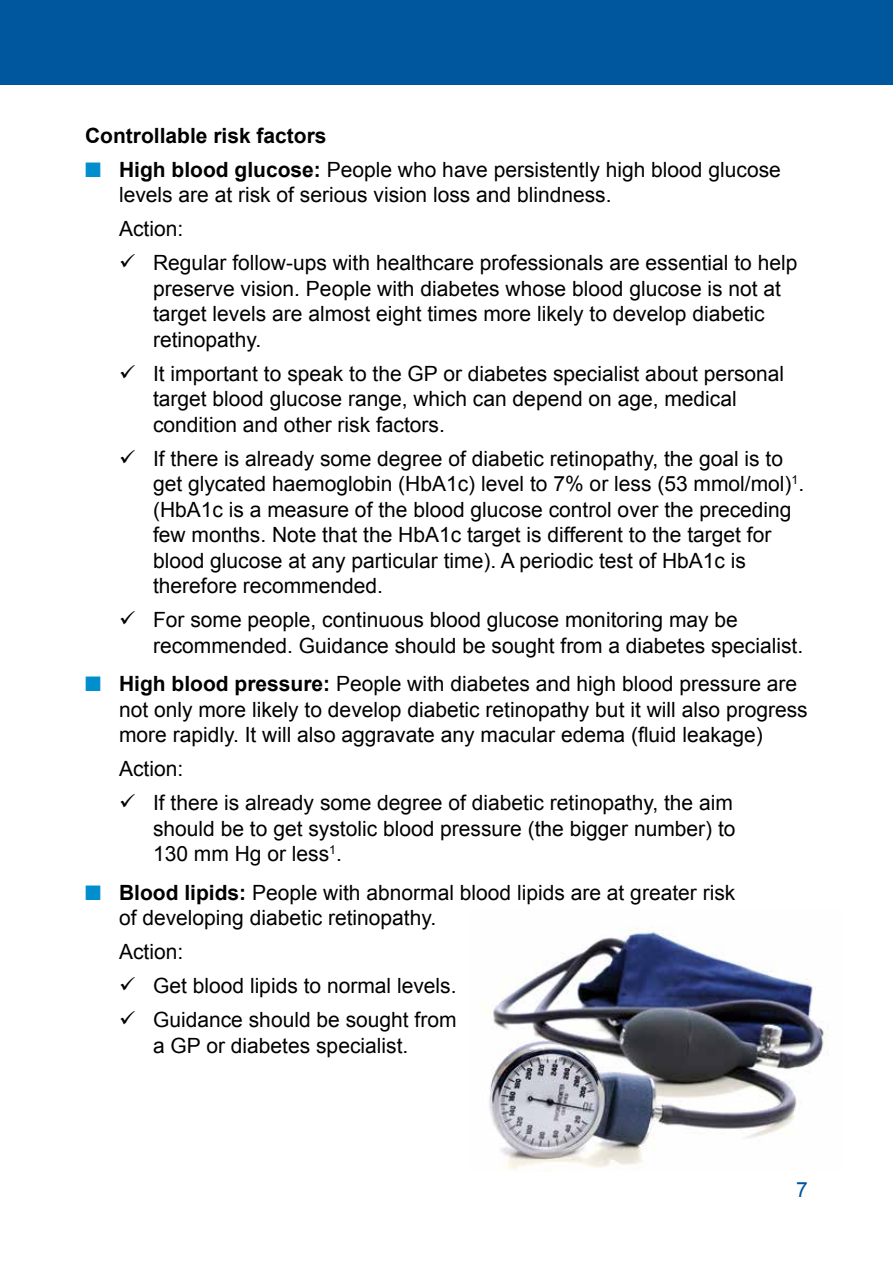
<style>
.page{position:relative;width:893px;height:1263px;background:#fff}
.page>*{position:absolute;margin:0;border:0;box-sizing:border-box;transform-origin:0 0}
.t1{font:21px/25.5px "Arial";color:#000}
.t2{font:700 21px "Arial";color:#000}
.t3{font:21px "Arial";color:#00579d}
.s1{color:#008ecc}
.s2{font-weight:700}
</style>
<div class="page">
<div style="left:0;top:0;width:893px;height:85px;background:#00579d"></div>
<img style="left:483px;top:928px;width:346px;height:241px">
<p class="t2" style="left:85px;top:121px;width:243px">Controllable risk factors</p>
<p class="t1" style="left:119px;top:157px;width:663px;text-indent:-34px"><span class="s1">■</span> <span class="s2">High blood glucose:</span> People who have persistently high blood glucose levels are at risk of serious vision loss and blindness.</p>
<p class="t1" style="left:119px;top:216px;width:66px">Action:</p>
<p class="t1" style="left:153px;top:250px;width:646px;text-indent:-34px">✓ Regular follow-ups with healthcare professionals are essential to help preserve vision. People with diabetes whose blood glucose is not at target levels are almost eight times more likely to develop diabetic retinopathy.</p>
<p class="t1" style="left:153px;top:361px;width:633px;text-indent:-34px">✓ It important to speak to the GP or diabetes specialist about personal target blood glucose range, which can depend on age, medical condition and other risk factors.</p>
<p class="t1" style="left:153px;top:446px;width:653px;text-indent:-34px">✓ If there is already some degree of diabetic retinopathy, the goal is to get glycated haemoglobin (HbA1c) level to 7% or less (53 mmol/mol)<sup>1</sup>. (HbA1c is a measure of the blood glucose control over the preceding few months. Note that the HbA1c target is different to the target for blood glucose at any particular time). A periodic test of HbA1c is therefore recommended.</p>
<p class="t1" style="left:153px;top:607px;width:652px;text-indent:-34px">✓ For some people, continuous blood glucose monitoring may be recommended. Guidance should be sought from a diabetes specialist.</p>
<p class="t1" style="left:119px;top:671px;width:690px;text-indent:-34px"><span class="s1">■</span> <span class="s2">High blood pressure:</span> People with diabetes and high blood pressure are not only more likely to develop diabetic retinopathy but it will also progress more rapidly. It will also aggravate any macular edema (fluid leakage)</p>
<p class="t1" style="left:119px;top:756px;width:66px">Action:</p>
<p class="t1" style="left:153px;top:790px;width:584px;text-indent:-34px">✓ If there is already some degree of diabetic retinopathy, the aim should be to get systolic blood pressure (the bigger number) to<br>130 mm Hg or less<sup>1</sup>.</p>
<p class="t1" style="left:119px;top:879px;width:618px;text-indent:-34px"><span class="s1">■</span> <span class="s2">Blood lipids:</span> People with abnormal blood lipids are at greater risk of developing diabetic retinopathy.</p>
<p class="t1" style="left:119px;top:939px;width:66px">Action:</p>
<p class="t1" style="left:119px;top:973px;width:339px">✓ Get blood lipids to normal levels.</p>
<p class="t1" style="left:153px;top:1007px;width:305px;text-indent:-34px">✓ Guidance should be sought from a GP or diabetes specialist.</p>
<p class="t3" style="left:796px;top:1176px;width:13px">7</p>
</div>
